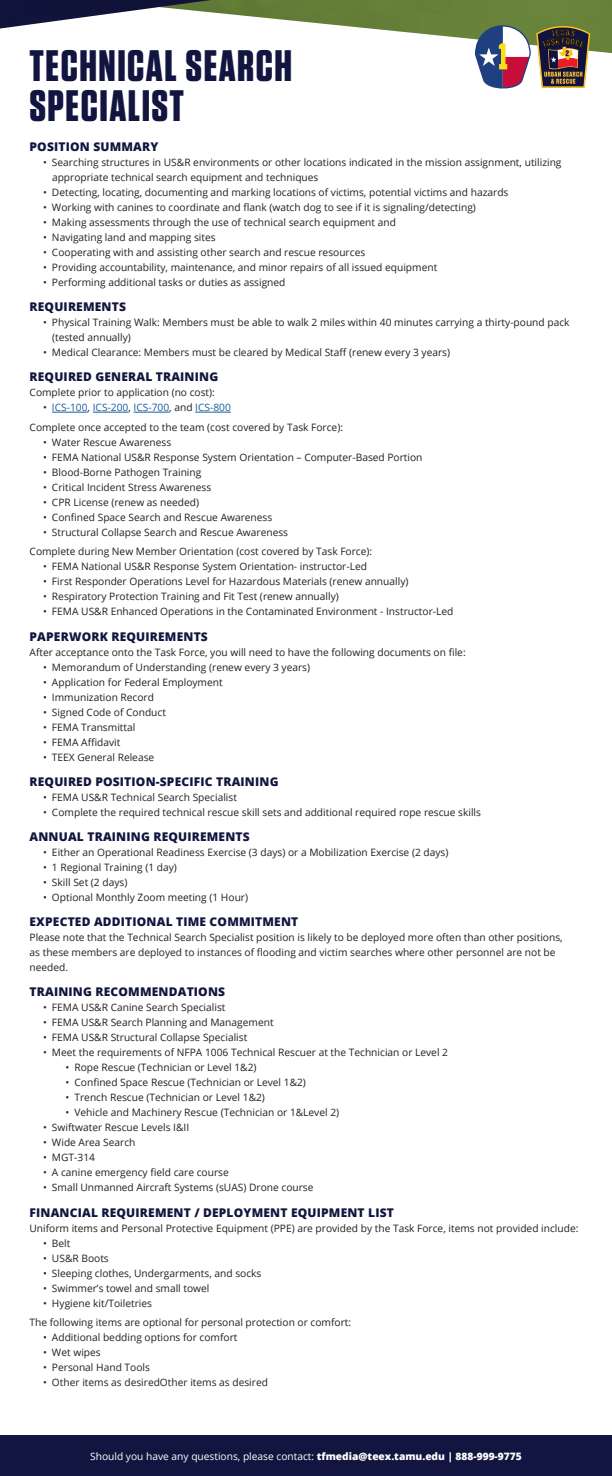
<style>
.page{position:relative;width:612px;height:1476px;background:#fff}
.page>*{position:absolute;margin:0;border:0;box-sizing:border-box;transform-origin:0 0}
.Main_Title{font:700 44px/40px "Tungsten";letter-spacing:.035em;color:#12153f}
.t1{font:800 12px "Open Sans";letter-spacing:.015em;color:#12153f}
.t2{font:10.2px/15px "Open Sans";color:#231f20}
.t3{font:10.2px "Open Sans";color:#fff}
.t4{font:10.2px "Open Sans";color:#175d9e}
.s1{color:#231f20}
.s2{font-weight:800}
</style>
<div class="page">
<hr style="left:52px;top:412px;width:36px;height:1px;background:#175d9e">
<hr style="left:93px;top:412px;width:35px;height:1px;background:#175d9e">
<hr style="left:134px;top:412px;width:35px;height:1px;background:#175d9e">
<hr style="left:195px;top:412px;width:36px;height:1px;background:#175d9e">
<svg style="left:0;top:0;width:612px;height:89px"></svg>
<div style="left:0;top:1436px;width:612px;height:40px;background:#12153f"></div>
<h1 class="Main_Title" style="left:30px;top:47px;width:264px">TECHNICAL SEARCH<br>SPECIALIST</h1>
<h2 class="t1" style="left:30px;top:137px;width:130px">POSITION SUMMARY</h2>
<p class="t2" style="left:52px;top:155px;width:511px;text-indent:-9px">• Searching structures in US&amp;R environments or other locations indicated in the mission assignment, utilizing appropriate technical search equipment and techniques</p>
<p class="t2" style="left:43px;top:185px;width:467px">• Detecting, locating, documenting and marking locations of victims, potential victims and hazards</p>
<p class="t2" style="left:43px;top:200px;width:434px">• Working with canines to coordinate and flank (watch dog to see if it is signaling/detecting)</p>
<p class="t2" style="left:43px;top:215px;width:354px">• Making assessments through the use of technical search equipment and</p>
<p class="t2" style="left:43px;top:230px;width:174px">• Navigating land and mapping sites</p>
<p class="t2" style="left:43px;top:245px;width:324px">• Cooperating with and assisting other search and rescue resources</p>
<p class="t2" style="left:43px;top:260px;width:396px">• Providing accountability, maintenance, and minor repairs of all issued equipment</p>
<p class="t2" style="left:43px;top:275px;width:244px">• Performing additional tasks or duties as assigned</p>
<h2 class="t1" style="left:30px;top:298px;width:98px">REQUIREMENTS</h2>
<p class="t2" style="left:52px;top:315px;width:519px;text-indent:-9px">• Physical Training Walk: Members must be able to walk 2 miles within 40 minutes carrying a thirty-pound pack (tested annually)</p>
<p class="t2" style="left:43px;top:345px;width:409px">• Medical Clearance: Members must be cleared by Medical Staff (renew every 3 years)</p>
<h2 class="t1" style="left:30px;top:368px;width:190px">REQUIRED GENERAL TRAINING</h2>
<p class="t2" style="left:30px;top:385px;width:187px">Complete prior to application (no cost):</p>
<p class="t4" style="left:43px;top:401px;width:189px"><span class="s1">•</span> ICS-100<span class="s1">,</span> ICS-200<span class="s1">,</span> ICS-700<span class="s1">, and</span> ICS-800</p>
<p class="t2" style="left:30px;top:419px;width:315px">Complete once accepted to the team (cost covered by Task Force):</p>
<p class="t2" style="left:43px;top:434px;width:130px">• Water Rescue Awareness</p>
<p class="t2" style="left:43px;top:449px;width:381px">• FEMA National US&amp;R Response System Orientation – Computer-Based Portion</p>
<p class="t2" style="left:43px;top:464px;width:160px">• Blood-Borne Pathogen Training</p>
<p class="t2" style="left:43px;top:479px;width:170px">• Critical Incident Stress Awareness</p>
<p class="t2" style="left:43px;top:494px;width:158px">• CPR License (renew as needed)</p>
<p class="t2" style="left:43px;top:509px;width:231px">• Confined Space Search and Rescue Awareness</p>
<p class="t2" style="left:43px;top:524px;width:247px">• Structural Collapse Search and Rescue Awareness</p>
<p class="t2" style="left:30px;top:544px;width:344px">Complete during New Member Orientation (cost covered by Task Force):</p>
<p class="t2" style="left:43px;top:559px;width:325px">• FEMA National US&amp;R Response System Orientation- instructor-Led</p>
<p class="t2" style="left:43px;top:574px;width:367px">• First Responder Operations Level for Hazardous Materials (renew annually)</p>
<p class="t2" style="left:43px;top:589px;width:297px">• Respiratory Protection Training and Fit Test (renew annually)</p>
<p class="t2" style="left:43px;top:604px;width:412px">• FEMA US&amp;R Enhanced Operations in the Contaminated Environment - Instructor-Led</p>
<h2 class="t1" style="left:30px;top:627px;width:180px">PAPERWORK REQUIREMENTS</h2>
<p class="t2" style="left:30px;top:644px;width:438px">After acceptance onto the Task Force, you will need to have the following documents on file:</p>
<p class="t2" style="left:43px;top:659px;width:269px">• Memorandum of Understanding (renew every 3 years)</p>
<p class="t2" style="left:43px;top:674px;width:181px">• Application for Federal Employment</p>
<p class="t2" style="left:43px;top:689px;width:113px">• Immunization Record</p>
<p class="t2" style="left:43px;top:704px;width:124px">• Signed Code of Conduct</p>
<p class="t2" style="left:43px;top:719px;width:94px">• FEMA Transmittal</p>
<p class="t2" style="left:43px;top:734px;width:79px">• FEMA Affidavit</p>
<p class="t2" style="left:43px;top:749px;width:113px">• TEEX General Release</p>
<h2 class="t1" style="left:30px;top:772px;width:250px">REQUIRED POSITION-SPECIFIC TRAINING</h2>
<p class="t2" style="left:43px;top:789px;width:195px">• FEMA US&amp;R Technical Search Specialist</p>
<p class="t2" style="left:43px;top:804px;width:440px">• Complete the required technical rescue skill sets and additional required rope rescue skills</p>
<h2 class="t1" style="left:30px;top:827px;width:222px">ANNUAL TRAINING REQUIREMENTS</h2>
<p class="t2" style="left:43px;top:845px;width:407px">• Either an Operational Readiness Exercise (3 days) or a Mobilization Exercise (2 days)</p>
<p class="t2" style="left:43px;top:860px;width:135px">• 1 Regional Training (1 day)</p>
<p class="t2" style="left:43px;top:875px;width:86px">• Skill Set (2 days)</p>
<p class="t2" style="left:43px;top:890px;width:207px">• Optional Monthly Zoom meeting (1 Hour)</p>
<h2 class="t1" style="left:30px;top:913px;width:270px">EXPECTED ADDITIONAL TIME COMMITMENT</h2>
<p class="t2" style="left:30px;top:930px;width:535px">Please note that the Technical Search Specialist position is likely to be deployed more often than other positions, as these members are deployed to instances of flooding and victim searches where other personnel are not be needed.</p>
<h2 class="t1" style="left:30px;top:983px;width:197px">TRAINING RECOMMENDATIONS</h2>
<p class="t2" style="left:43px;top:1000px;width:184px">• FEMA US&amp;R Canine Search Specialist</p>
<p class="t2" style="left:43px;top:1015px;width:232px">• FEMA US&amp;R Search Planning and Management</p>
<p class="t2" style="left:43px;top:1030px;width:206px">• FEMA US&amp;R Structural Collapse Specialist</p>
<p class="t2" style="left:43px;top:1045px;width:407px">• Meet the requirements of NFPA 1006 Technical Rescuer at the Technician or Level 2</p>
<p class="t2" style="left:66px;top:1060px;width:192px">• Rope Rescue (Technician or Level 1&amp;2)</p>
<p class="t2" style="left:66px;top:1075px;width:242px">• Confined Space Rescue (Technician or Level 1&amp;2)</p>
<p class="t2" style="left:66px;top:1090px;width:201px">• Trench Rescue (Technician or Level 1&amp;2)</p>
<p class="t2" style="left:66px;top:1105px;width:275px">• Vehicle and Machinery Rescue (Technician or 1&amp;Level 2)</p>
<p class="t2" style="left:43px;top:1120px;width:148px">• Swiftwater Rescue Levels I&amp;II</p>
<p class="t2" style="left:43px;top:1135px;width:94px">• Wide Area Search</p>
<p class="t2" style="left:43px;top:1150px;width:53px">• MGT-314</p>
<p class="t2" style="left:43px;top:1165px;width:187px">• A canine emergency field care course</p>
<p class="t2" style="left:43px;top:1180px;width:272px">• Small Unmanned Aircraft Systems (sUAS) Drone course</p>
<h2 class="t1" style="left:30px;top:1203px;width:366px">FINANCIAL REQUIREMENT / DEPLOYMENT EQUIPMENT LIST</h2>
<p class="t2" style="left:30px;top:1220px;width:550px">Uniform items and Personal Protective Equipment (PPE) are provided by the Task Force, items not provided include:</p>
<p class="t2" style="left:43px;top:1235px;width:29px">• Belt</p>
<p class="t2" style="left:43px;top:1250px;width:67px">• US&amp;R Boots</p>
<p class="t2" style="left:43px;top:1265px;width:220px">• Sleeping clothes, Undergarments, and socks</p>
<p class="t2" style="left:43px;top:1280px;width:168px">• Swimmer’s towel and small towel</p>
<p class="t2" style="left:43px;top:1295px;width:111px">• Hygiene kit/Toiletries</p>
<p class="t2" style="left:30px;top:1315px;width:323px">The following items are optional for personal protection or comfort:</p>
<p class="t2" style="left:43px;top:1330px;width:196px">• Additional bedding options for comfort</p>
<p class="t2" style="left:43px;top:1345px;width:59px">• Wet wipes</p>
<p class="t2" style="left:43px;top:1360px;width:108px">• Personal Hand Tools</p>
<p class="t2" style="left:43px;top:1375px;width:226px">• Other items as desiredOther items as desired</p>
<p class="t3" style="left:90px;top:1449px;width:433px">Should you have any questions, please contact: <span class="s2">tfmedia@teex.tamu.edu | 888-999-9775</span></p>
</div>
